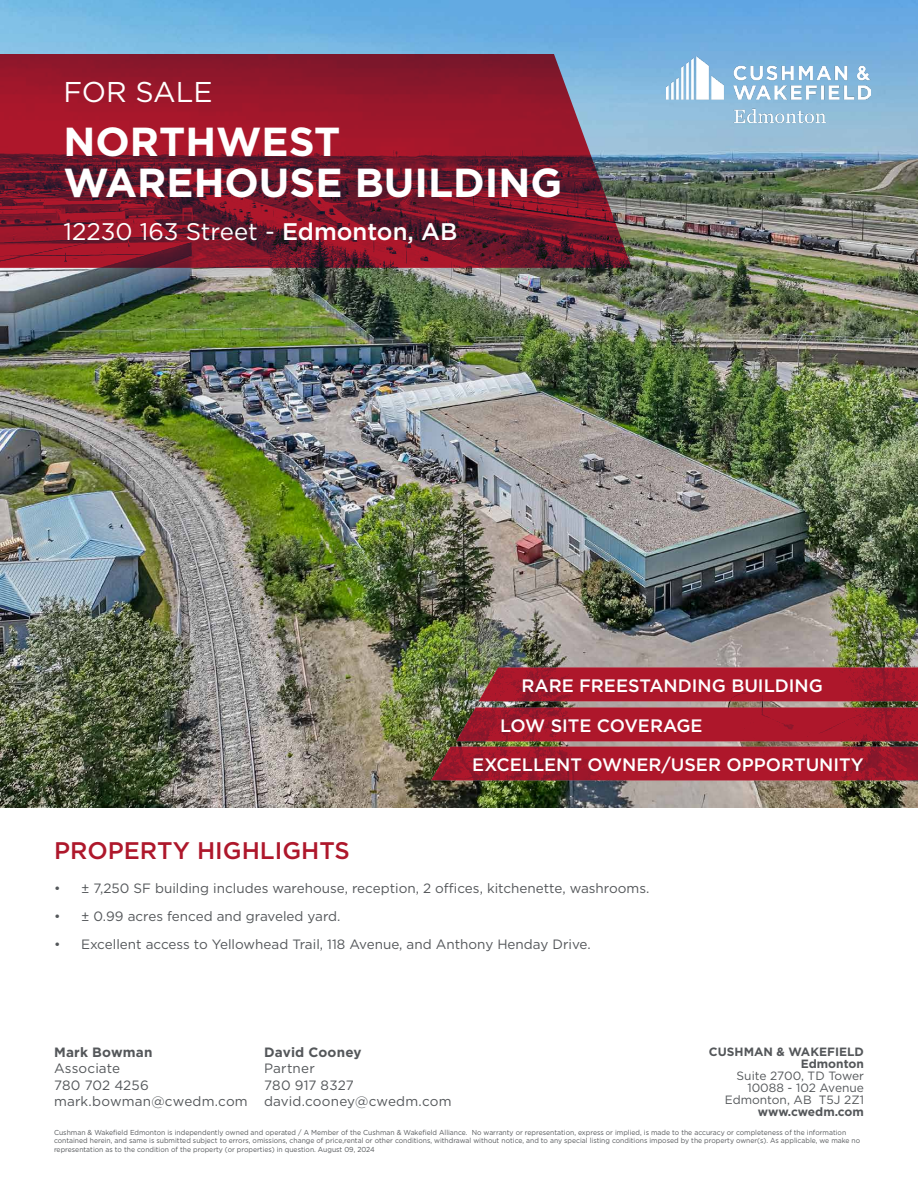
<style>
.page{position:relative;width:918px;height:1188px;background:#fff}
.page>*{position:absolute;margin:0;border:0;box-sizing:border-box;transform-origin:0 0}
.t1{font:700 40.5px/40.5px "Gotham";color:#fff}
.t2{font:28.65px "Gotham";color:#fff}
.t3{font:24px "Gotham";color:#fff}
.t4{font:500 24px "Gotham";color:#ae172b}
.Body_Text{font:500 18px "Gotham";color:#fff}
.Broker_Contact_Smaller{font:13.5px/16.2px "Gotham";color:#54575a}
.Broker_Name{font:700 13.5px "Gotham";letter-spacing:.015em;color:#54575a}
.Company_Address_Text{font:12px/12px "Gotham";color:#54575a;text-align:right}
.Company_Address_Text-2{font:700 12px "Gotham";color:#54575a}
.disclaimer{font:7.2px/8.7px "Gotham";color:#54575a;scale:.95 1}
.s1{font-weight:500}
.s2{font-weight:700}
</style>
<div class="page">
<img style="left:0;top:0;width:918px;height:808px">
<svg style="left:0;top:54px;width:632px;height:214px;background:#842034"></svg>
<img style="left:666px;top:57px;width:204px;height:65px">
<svg style="left:431px;top:747px;width:487px;height:34px;background:#a31a2c"></svg>
<svg style="left:479px;top:667px;width:439px;height:34px;background:#a81b2d"></svg>
<svg style="left:456px;top:707px;width:462px;height:34px;background:#a61a2c"></svg>
<p class="t2" style="left:63px;top:73px;width:151px">FOR SALE</p>
<p class="t1" style="left:63px;top:122px;width:500px">NORTHWEST<br>WAREHOUSE BUILDING</p>
<p class="t3" style="left:63px;top:217px;width:396px">12230 163 Street - <span class="s1">Edmonton, AB</span></p>
<p class="Body_Text" style="left:521px;top:673px;width:303px">RARE FREESTANDING BUILDING</p>
<p class="Body_Text" style="left:500px;top:713px;width:204px">LOW SITE COVERAGE</p>
<p class="Body_Text" style="left:472px;top:753px;width:393px">EXCELLENT OWNER/USER OPPORTUNITY</p>
<p class="t4" style="left:54px;top:835px;width:297px">PROPERTY HIGHLIGHTS</p>
<p class="Broker_Contact_Smaller" style="left:54px;top:880px;width:597px">• ± 7,250 SF building includes warehouse, reception, 2 offices, kitchenette, washrooms.</p>
<p class="Broker_Contact_Smaller" style="left:54px;top:908px;width:288px">• ± 0.99 acres fenced and graveled yard.</p>
<p class="Broker_Contact_Smaller" style="left:54px;top:936px;width:538px">• Excellent access to Yellowhead Trail, 118 Avenue, and Anthony Henday Drive.</p>
<p class="Broker_Name" style="left:54px;top:1043px;width:100px">Mark Bowman</p>
<p class="Broker_Contact_Smaller" style="left:54px;top:1060px;width:195px">Associate<br>780 702 4256 mark.bowman@cwedm.com</p>
<p class="Broker_Name" style="left:264px;top:1043px;width:99px">David Cooney</p>
<p class="Broker_Contact_Smaller" style="left:264px;top:1060px;width:52px">Partner</p>
<p class="Broker_Contact_Smaller" style="left:264px;top:1076px;width:189px">780 917 8327 david.cooney@cwedm.com</p>
<p class="Company_Address_Text-2" style="left:709px;top:1044px;width:157px">CUSHMAN &amp; WAKEFIELD</p>
<p class="Company_Address_Text-2" style="left:801px;top:1056px;width:65px">Edmonton</p>
<p class="Company_Address_Text" style="left:725px;top:1069px;width:141px">Suite 2700, TD Tower<br>10088 - 102 Avenue<br>Edmonton, AB T5J 2Z1 <span class="s2">www.cwedm.com</span></p>
<p class="disclaimer" style="left:54px;top:1128px;width:850px">Cushman &amp; Wakefield Edmonton is independently owned and operated / A Member of the Cushman &amp; Wakefield Alliance. No warranty or representation, express or implied, is made to the accuracy or completeness of the information contained herein, and same is submitted subject to errors, omissions, change of price,rental or other conditions, withdrawal without notice, and to any special listing conditions imposed by the property owner(s). As applicable, we make no representation as to the condition of the property (or properties) in question. August 09, 2024</p>
</div>
